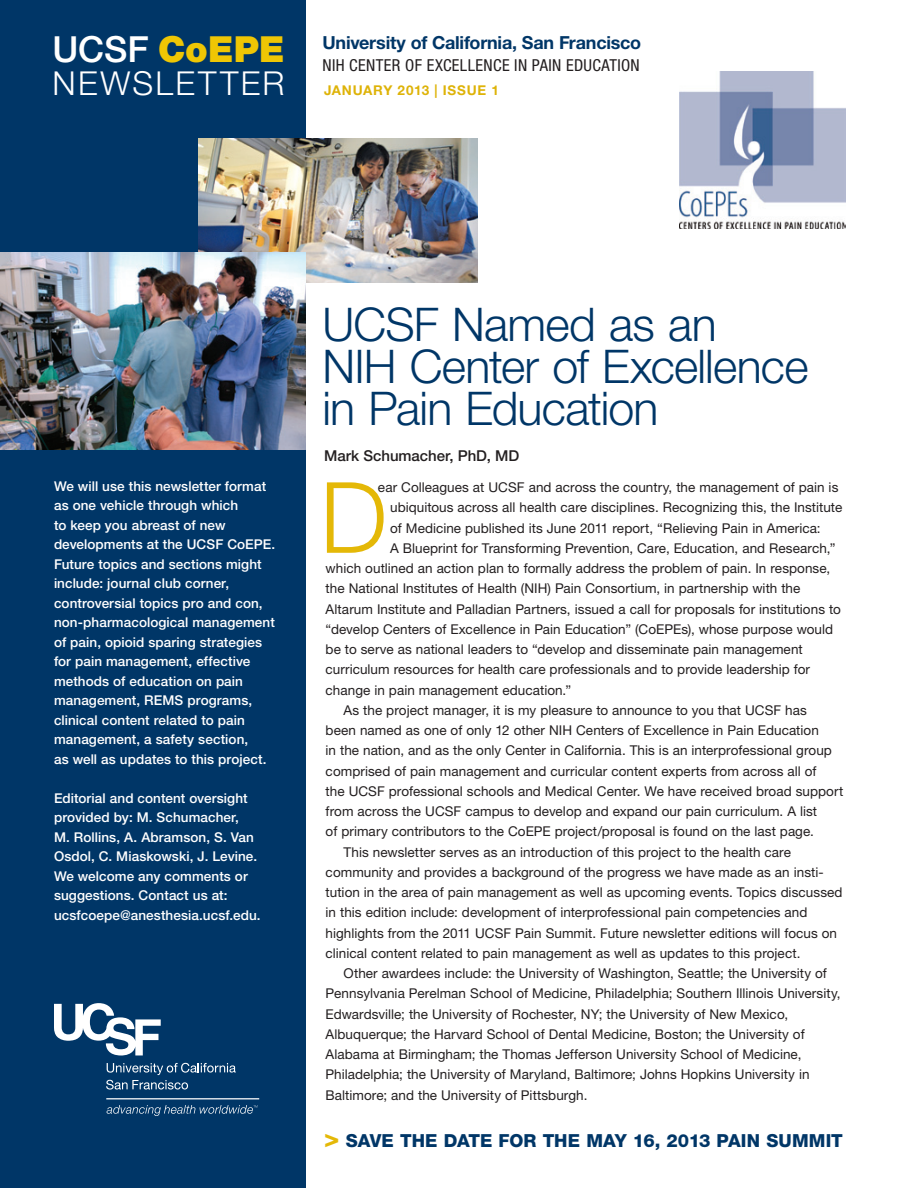
<style>
.page{position:relative;width:918px;height:1188px;background:#fff}
.page>*{position:absolute;margin:0;border:0;box-sizing:border-box;transform-origin:0 0}
.Body_HelvReg_9_11_5{font:300 98.55px "Helvetica Neue LT Std";color:#e4b807}
.Hed_light{font:300 46.5px/42px "Helvetica Neue LT Std";letter-spacing:-.015em;color:#003667}
.Hed_light-2{font:900 36px "Helvetica Neue LT Std";color:#efc604}
.Hed_light-3{font:300 33px "Helvetica Neue LT Std";letter-spacing:.07em;color:#fff}
.Subhead_all_caps{font:800 18px "Helvetica Neue LT Std";color:#003667}
.t1{font:700 18px "Helvetica Neue LT Std";letter-spacing:-.015em;color:#003667}
.Body_HelvReg_9_11_5-2{font:condensed 16.5px "Helvetica Neue LT Std";letter-spacing:.02em;color:#231f20}
.t2{font:500 15px "Helvetica Neue LT Std";color:#231f20}
.Body_HelvReg_9_11_5-3{font:13.5px/20.2px "Helvetica Neue LT Std";letter-spacing:.005em;color:#231f20}
.Body_HelvReg_9_11_5-4{font:500 13.5px/19.5px "Helvetica Neue LT Std";letter-spacing:.005em;color:#fff}
.Body_HelvReg_9_11_5-5{font:700 13.5px "Helvetica Neue LT Std";letter-spacing:.055em;color:#deb308}
.s1{font-weight:500;color:#fff}
.s2{font-stretch:condensed;font-size:25.5px;color:#e4b807}
</style>
<div class="page">
<div style="left:0;top:0;width:306px;height:1188px;background:#003667"></div>
<svg style="left:54px;top:1003px;width:107px;height:53px"></svg>
<svg style="left:106px;top:1063px;width:130px;height:27px"></svg>
<svg style="left:107px;top:1105px;width:150px;height:11px"></svg>
<hr style="left:106px;top:1098px;width:153px;height:1px;background:#fff">
<img style="left:199px;top:139px;width:279px;height:144px">
<img style="left:0;top:252px;width:306px;height:198px">
<img style="left:680px;top:72px;width:166px;height:156px">
<p class="Hed_light-2" style="left:52px;top:27px;width:233px"><span class="s1">UCSF</span> CoEPE</p>
<p class="Hed_light-3" style="left:52px;top:63px;width:233px">NEWSLETTER</p>
<p class="t1" style="left:322px;top:31px;width:320px">University of California, San Francisco</p>
<p class="Body_HelvReg_9_11_5-2" style="left:322px;top:56px;width:319px">NIH CENTER OF EXCELLENCE IN PAIN EDUCATION</p>
<p class="Body_HelvReg_9_11_5-5" style="left:324px;top:82px;width:176px">JANUARY 2013 | ISSUE 1</p>
<p class="Body_HelvReg_9_11_5-4" style="left:54px;top:476px;width:223px">We will use this newsletter format as one vehicle through which<br>to keep you abreast of new developments at the UCSF CoEPE.<br>Future topics and sections might include: journal club corner, controversial topics pro and con, non-pharmacological management of pain, opioid sparing strategies for pain management, effective methods of education on pain management, REMS programs, clinical content related to pain management, a safety section,<br>as well as updates to this project.</p>
<p class="Body_HelvReg_9_11_5-4" style="left:54px;top:788px;width:208px">Editorial and content oversight provided by: M. Schumacher,<br>M. Rollins, A. Abramson, S. Van<br>Osdol, C. Miaskowski, J. Levine.<br>We welcome any comments or suggestions. Contact us at: ucsfcoepe@anesthesia.ucsf.edu.</p>
<p class="Hed_light" style="left:323px;top:302px;width:487px">UCSF Named as an<br>NIH Center of Excellence in Pain Education</p>
<p class="t2" style="left:324px;top:446px;width:197px">Mark Schumacher, PhD, MD</p>
<p class="Body_HelvReg_9_11_5-3" style="left:378px;top:477px;width:462px">ear Colleagues at UCSF and across the country, the management of pain is</p>
<p class="Body_HelvReg_9_11_5-3" style="left:390px;top:497px;width:454px">ubiquitous across all health care disciplines. Recognizing this, the Institute</p>
<p class="Body_HelvReg_9_11_5-3" style="left:390px;top:517px;width:432px">of Medicine published its June 2011 report, “Relieving Pain in America:</p>
<p class="Body_HelvReg_9_11_5-3" style="left:390px;top:538px;width:447px">A Blueprint for Transforming Prevention, Care, Education, and Research,”</p>
<p class="Body_HelvReg_9_11_5-3" style="left:326px;top:558px;width:506px">which outlined an action plan to formally address the problem of pain. In response,</p>
<p class="Body_HelvReg_9_11_5-3" style="left:326px;top:578px;width:476px">the National Institutes of Health (NIH) Pain Consortium, in partnership with the</p>
<p class="Body_HelvReg_9_11_5-3" style="left:326px;top:598px;width:517px">Altarum Institute and Palladian Partners, issued a call for proposals for institutions to</p>
<p class="Body_HelvReg_9_11_5-3" style="left:326px;top:619px;width:509px">“develop Centers of Excellence in Pain Education” (CoEPEs), whose purpose would</p>
<p class="Body_HelvReg_9_11_5-3" style="left:326px;top:639px;width:479px">be to serve as national leaders to “develop and disseminate pain management</p>
<p class="Body_HelvReg_9_11_5-3" style="left:326px;top:659px;width:486px">curriculum resources for health care professionals and to provide leadership for</p>
<p class="Body_HelvReg_9_11_5-3" style="left:326px;top:679px;width:247px">change in pain management education.”</p>
<p class="Body_HelvReg_9_11_5-3" style="left:326px;top:700px;width:519px;text-indent:18px">As the project manager, it is my pleasure to announce to you that UCSF has<br>been named as one of only 12 other NIH Centers of Excellence in Pain Education<br>in the nation, and as the only Center in California. This is an interprofessional group comprised of pain management and curricular content experts from across all of<br>the UCSF professional schools and Medical Center. We have received broad support from across the UCSF campus to develop and expand our pain curriculum. A list<br>of primary contributors to the CoEPE project/proposal is found on the last page.</p>
<p class="Body_HelvReg_9_11_5-3" style="left:326px;top:841px;width:518px;text-indent:18px">This newsletter serves as an introduction of this project to the health care community and provides a background of the progress we have made as an insti&shy;tution in the area of pain management as well as upcoming events. Topics discussed in this edition include: development of interprofessional pain competencies and highlights from the 2011 UCSF Pain Summit. Future newsletter editions will focus on clinical content related to pain management as well as updates to this project.</p>
<p class="Body_HelvReg_9_11_5-3" style="left:326px;top:963px;width:517px;text-indent:18px">Other awardees include: the University of Washington, Seattle; the University of Pennsylvania Perelman School of Medicine, Philadelphia; Southern Illinois University, Edwardsville; the University of Rochester, NY; the University of New Mexico, Albuquerque; the Harvard School of Dental Medicine, Boston; the University of Alabama at Birmingham; the Thomas Jefferson University School of Medicine, Philadelphia; the University of Maryland, Baltimore; Johns Hopkins University in Baltimore; and the University of Pittsburgh.</p>
<p class="Body_HelvReg_9_11_5" style="left:320px;top:457px;width:69px">D</p>
<p class="Subhead_all_caps" style="left:324px;top:1130px;width:520px"><span class="s2">&gt;</span> SAVE THE DATE FOR THE MAY 16, 2013 PAIN SUMMIT</p>
</div>
